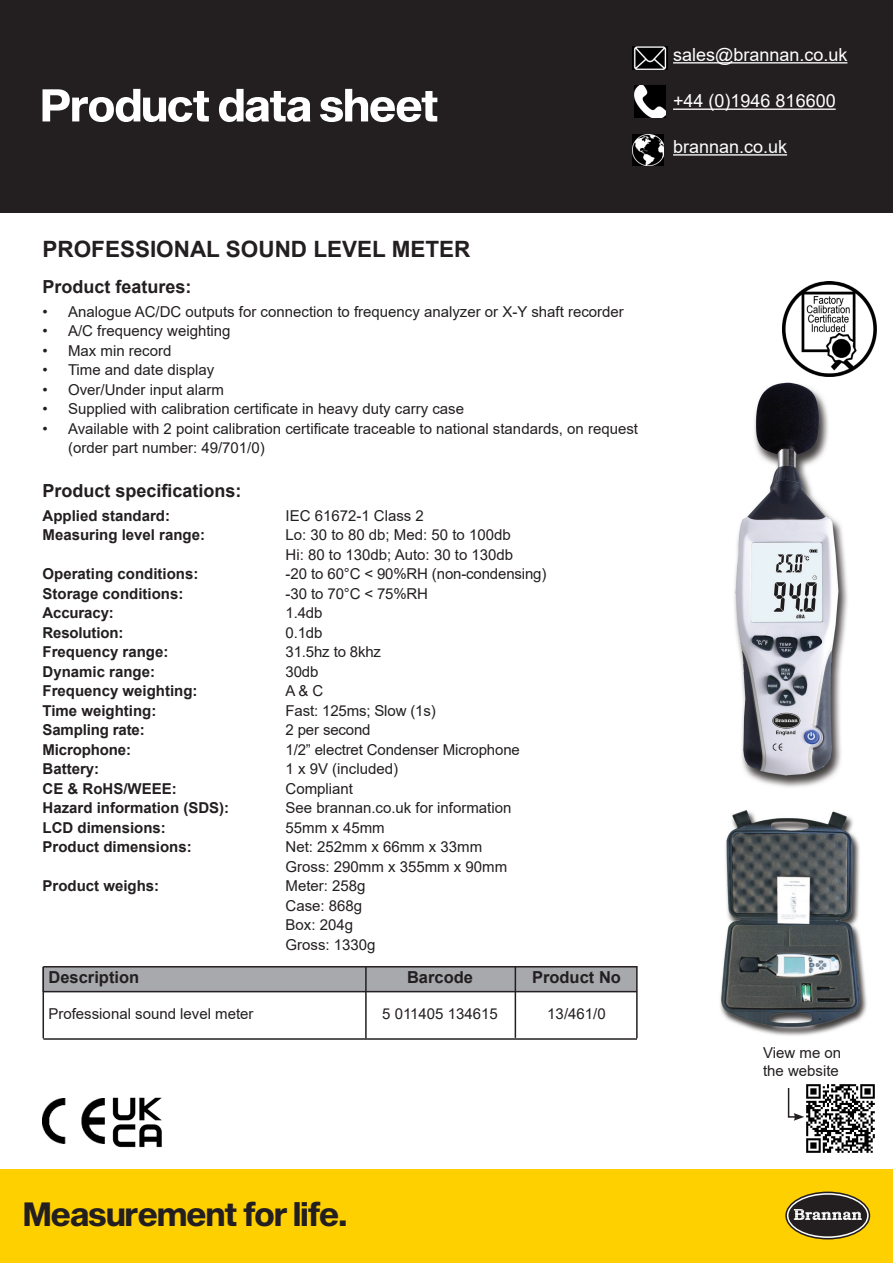
<style>
.page{position:relative;width:893px;height:1263px;background:#fff}
.page>*{position:absolute;margin:0;border:0;box-sizing:border-box;transform-origin:0 0}
.t1{font:33px "Sequel Sans Bold Disp";color:#231f20}
.t2{font:700 22.5px "Arial";color:#231f20}
.t3{font:18px "Arial";color:#fff}
.t4{font:700 18px "Arial";color:#231f20}
.t5{font:700 16.5px "Arial";color:#231f20}
.t6{font:15px/18px "Arial";color:#231f20}
.t7{font:700 15px "Arial";color:#231f20}
</style>
<div class="page">
<div style="left:0;top:0;width:893px;height:213px;background:#231f20"></div>
<div style="left:0;top:1169px;width:893px;height:94px;background:#ffd000"></div>
<svg style="left:786px;top:1192px;width:83px;height:47px"></svg>
<div style="left:785px;top:1191px;width:85px;height:48px;border:2px solid #231f20;border-radius:50%"></div>
<div style="left:788px;top:1195px;width:79px;height:41px;background:#231f20;border-radius:50%"></div>
<svg style="left:794px;top:1209px;width:68px;height:11px"></svg>
<img style="left:632px;top:47px;width:35px;height:22px">
<hr style="left:673px;top:62px;width:174px;height:2px;background:#fff">
<img style="left:635px;top:86px;width:30px;height:32px">
<hr style="left:673px;top:109px;width:163px;height:1px;background:#fff">
<img style="left:633px;top:134px;width:31px;height:32px">
<hr style="left:673px;top:154px;width:114px;height:2px;background:#fff">
<svg style="left:43px;top:89px;width:394px;height:33px"></svg>
<div style="left:43px;top:967px;width:594px;height:24px;background:#a8a9ad"></div>
<hr style="left:43px;top:966px;width:594px;height:1px;background:#231f20">
<hr style="left:43px;top:991px;width:594px;height:1px;background:#231f20">
<hr style="left:43px;top:967px;width:1px;height:71px;background:#231f20">
<hr style="left:365px;top:967px;width:2px;height:71px;background:#231f20">
<hr style="left:515px;top:967px;width:1px;height:71px;background:#231f20">
<hr style="left:636px;top:966px;width:2px;height:72px;background:#231f20">
<hr style="left:43px;top:1038px;width:594px;height:2px;background:#231f20">
<img style="left:734px;top:376px;width:114px;height:411px">
<img style="left:782px;top:282px;width:95px;height:94px">
<img style="left:720px;top:810px;width:147px;height:226px">
<img style="left:43px;top:1098px;width:62px;height:46px">
<img style="left:113px;top:1097px;width:49px;height:50px">
<img style="left:806px;top:1084px;width:69px;height:69px">
<svg style="left:787px;top:1088px;width:17px;height:33px"></svg>
<p class="t2" style="left:43px;top:233px;width:429px">PROFESSIONAL SOUND LEVEL METER</p>
<p class="t4" style="left:43px;top:274px;width:151px">Product features:</p>
<p class="t6" style="left:43px;top:302px;width:583px">• Analogue AC/DC outputs for connection to frequency analyzer or X-Y shaft recorder</p>
<p class="t6" style="left:43px;top:322px;width:190px">• A/C frequency weighting</p>
<p class="t6" style="left:43px;top:341px;width:130px">• Max min record</p>
<p class="t6" style="left:43px;top:361px;width:173px">• Time and date display</p>
<p class="t6" style="left:43px;top:380px;width:183px">• Over/Under input alarm</p>
<p class="t6" style="left:43px;top:400px;width:423px">• Supplied with calibration certificate in heavy duty carry case</p>
<p class="t6" style="left:43px;top:419px;width:597px">• Available with 2 point calibration certificate traceable to national standards, on request</p>
<p class="t6" style="left:68px;top:439px;width:198px">(order part number: 49/701/0)</p>
<p class="t4" style="left:43px;top:478px;width:201px">Product specifications:</p>
<p class="t7" style="left:43px;top:505px;width:129px">Applied standard:</p>
<p class="t6" style="left:286px;top:506px;width:140px">IEC 61672-1 Class 2</p>
<p class="t7" style="left:43px;top:524px;width:164px">Measuring level range:</p>
<p class="t6" style="left:286px;top:526px;width:227px">Lo: 30 to 80 db; Med: 50 to 100db</p>
<p class="t6" style="left:286px;top:545px;width:229px">Hi: 80 to 130db; Auto: 30 to 130db</p>
<p class="t7" style="left:43px;top:563px;width:157px">Operating conditions:</p>
<p class="t6" style="left:286px;top:565px;width:262px">-20 to 60°C &lt; 90%RH (non-condensing)</p>
<p class="t7" style="left:43px;top:583px;width:142px">Storage conditions:</p>
<p class="t6" style="left:286px;top:584px;width:144px">-30 to 70°C &lt; 75%RH</p>
<p class="t7" style="left:43px;top:602px;width:73px">Accuracy:</p>
<p class="t6" style="left:286px;top:604px;width:38px">1.4db</p>
<p class="t7" style="left:43px;top:622px;width:82px">Resolution:</p>
<p class="t6" style="left:286px;top:623px;width:38px">0.1db</p>
<p class="t7" style="left:43px;top:641px;width:127px">Frequency range:</p>
<p class="t6" style="left:286px;top:643px;width:97px">31.5hz to 8khz</p>
<p class="t7" style="left:43px;top:661px;width:114px">Dynamic range:</p>
<p class="t6" style="left:286px;top:662px;width:34px">30db</p>
<p class="t7" style="left:43px;top:680px;width:157px">Frequency weighting:</p>
<p class="t6" style="left:286px;top:682px;width:39px">A &amp; C</p>
<p class="t7" style="left:43px;top:700px;width:115px">Time weighting:</p>
<p class="t6" style="left:286px;top:701px;width:152px">Fast: 125ms; Slow (1s)</p>
<p class="t7" style="left:43px;top:719px;width:104px">Sampling rate:</p>
<p class="t6" style="left:286px;top:721px;width:87px">2 per second</p>
<p class="t7" style="left:43px;top:739px;width:90px">Microphone:</p>
<p class="t6" style="left:286px;top:740px;width:236px">1/2” electret Condenser Microphone</p>
<p class="t7" style="left:43px;top:758px;width:58px">Battery:</p>
<p class="t6" style="left:286px;top:760px;width:114px">1 x 9V (included)</p>
<p class="t7" style="left:43px;top:778px;width:136px">CE &amp; RoHS/WEEE:</p>
<p class="t6" style="left:286px;top:779px;width:69px">Compliant</p>
<p class="t7" style="left:43px;top:797px;width:188px">Hazard information (SDS):</p>
<p class="t6" style="left:286px;top:799px;width:227px">See brannan.co.uk for information</p>
<p class="t7" style="left:43px;top:817px;width:125px">LCD dimensions:</p>
<p class="t6" style="left:286px;top:818px;width:101px">55mm x 45mm</p>
<p class="t7" style="left:43px;top:836px;width:151px">Product dimensions:</p>
<p class="t6" style="left:286px;top:838px;width:198px">Net: 252mm x 66mm x 33mm</p>
<p class="t6" style="left:286px;top:857px;width:223px">Gross: 290mm x 355mm x 90mm</p>
<p class="t7" style="left:43px;top:875px;width:118px">Product weighs:</p>
<p class="t6" style="left:286px;top:877px;width:82px">Meter: 258g</p>
<p class="t6" style="left:286px;top:896px;width:78px">Case: 868g</p>
<p class="t6" style="left:286px;top:916px;width:69px">Box: 204g</p>
<p class="t6" style="left:286px;top:935px;width:92px">Gross: 1330g</p>
<p class="t5" style="left:48px;top:966px;width:92px">Description</p>
<p class="t5" style="left:407px;top:966px;width:68px">Barcode</p>
<p class="t5" style="left:532px;top:966px;width:90px">Product No</p>
<p class="t6" style="left:48px;top:1005px;width:207px">Professional sound level meter</p>
<p class="t6" style="left:382px;top:1005px;width:117px">5 011405 134615</p>
<p class="t6" style="left:547px;top:1005px;width:60px">13/461/0</p>
<p class="t3" style="left:673px;top:42px;width:176px">sales@brannan.co.uk</p>
<p class="t3" style="left:673px;top:89px;width:164px">+44 (0)1946 816600</p>
<p class="t3" style="left:673px;top:134px;width:116px">brannan.co.uk</p>
<p class="t6" style="left:763px;top:1044px;width:80px">View me on the website</p>
<h1 class="t1" style="left:24px;top:1191px;width:325px">Measurement for life.</h1>
</div>
